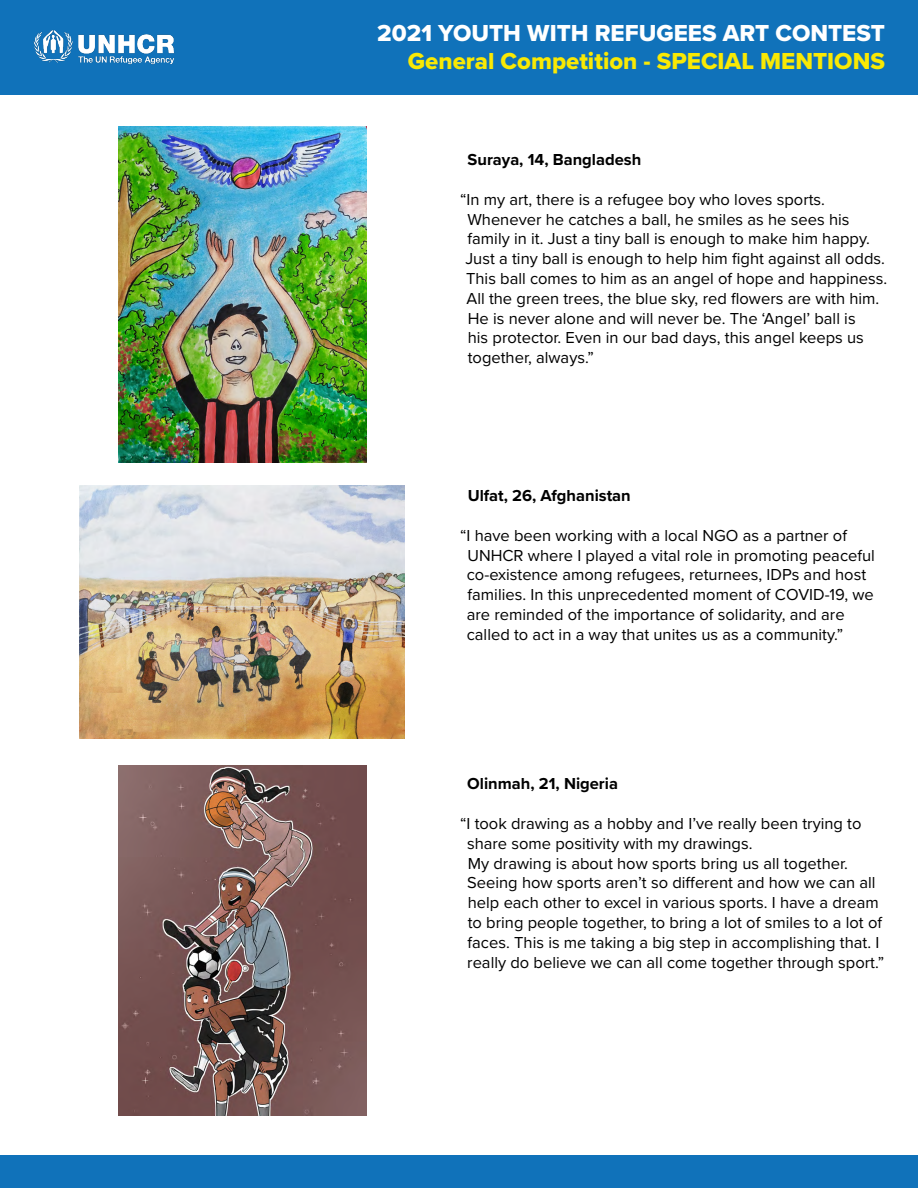
<style>
.page{position:relative;width:918px;height:1188px;background:#fff}
.page>*{position:absolute;margin:0;border:0;box-sizing:border-box;transform-origin:0 0}
.t1{font:24px "Proxima Nova Extrabld";color:#f9e904}
.t2{font:24px "Proxima Nova Extrabld";color:#fff}
.t3{font:16.5px/19.8px "Proxima Nova";color:#000}
.t4{font:700 16.5px "Proxima Nova";color:#000}
</style>
<div class="page">
<div style="left:0;top:0;width:918px;height:94px;background:#1072ba"></div>
<img style="left:33px;top:30px;width:142px;height:35px">
<div style="left:0;top:1155px;width:918px;height:33px;background:#1072ba"></div>
<img style="left:118px;top:126px;width:248px;height:336px">
<img style="left:80px;top:486px;width:325px;height:253px">
<img style="left:118px;top:765px;width:248px;height:351px">
<h1 class="t2" style="left:377px;top:15px;width:509px">2021 YOUTH WITH REFUGEES ART CONTEST</h1>
<h1 class="t1" style="left:408px;top:43px;width:479px">General Competition - SPECIAL MENTIONS</h1>
<p class="t4" style="left:468px;top:147px;width:175px">Suraya, 14, Bangladesh</p>
<p class="t3" style="left:465px;top:189px;width:423px;text-indent:-5px">“In my art, there is a refugee boy who loves sports.<br>Whenever he catches a ball, he smiles as he sees his family in it. Just a tiny ball is enough to make him happy.<br>Just a tiny ball is enough to help him fight against all odds.<br>This ball comes to him as an angel of hope and happiness.<br>All the green trees, the blue sky, red flowers are with him.<br>He is never alone and will never be. The ‘Angel’ ball is<br>his protector. Even in our bad days, this angel keeps us together, always.”</p>
<p class="t4" style="left:468px;top:483px;width:165px">Ulfat, 26, Afghanistan</p>
<p class="t3" style="left:467px;top:525px;width:410px;text-indent:-7px">“I have been working with a local NGO as a partner of UNHCR where I played a vital role in promoting peaceful co-existence among refugees, returnees, IDPs and host families. In this unprecedented moment of COVID-19, we are reminded of the importance of solidarity, and are called to act in a way that unites us as a community.”</p>
<p class="t4" style="left:467px;top:772px;width:152px">Olinmah, 21, Nigeria</p>
<p class="t3" style="left:467px;top:813px;width:419px;text-indent:-7px">“I took drawing as a hobby and I’ve really been trying to share some positivity with my drawings.<br>My drawing is about how sports bring us all together.<br>Seeing how sports aren’t so different and how we can all help each other to excel in various sports. I have a dream to bring people together, to bring a lot of smiles to a lot of faces. This is me taking a big step in accomplishing that. I really do believe we can all come together through sport.”</p>
</div>
